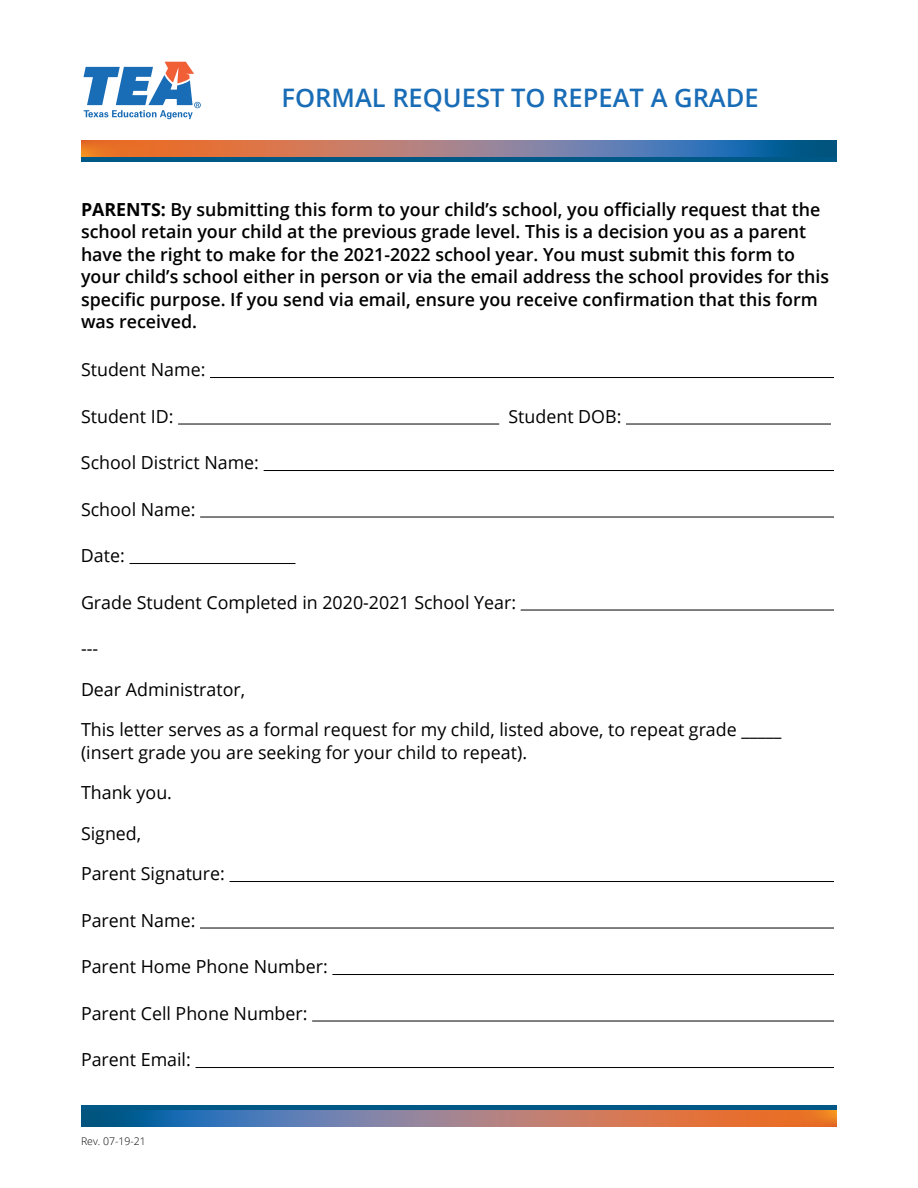
<style>
.page{position:relative;width:918px;height:1188px;background:#fff}
.page>*{position:absolute;margin:0;border:0;box-sizing:border-box;transform-origin:0 0}
.Heading_1_-_Title{font:600 25.5px "Open Sans";color:#196cb6}
.t1{font:600 18px/22.5px "Open Sans";color:#000}
.t2{font:18px/22.5px "Open Sans";color:#000}
.t3{font:300 10.5px "Open Sans";color:#000}
.s1{font-weight:700}
</style>
<div class="page">
<svg style="left:84px;top:62px;width:117px;height:57px"></svg>
<hr style="left:210px;top:377px;width:624px;height:1px;background:#000">
<hr style="left:178px;top:424px;width:321px;height:1px;background:#000">
<hr style="left:626px;top:424px;width:205px;height:1px;background:#000">
<hr style="left:264px;top:470px;width:570px;height:1px;background:#000">
<hr style="left:200px;top:517px;width:634px;height:1px;background:#000">
<hr style="left:130px;top:563px;width:166px;height:1px;background:#000">
<hr style="left:521px;top:610px;width:313px;height:1px;background:#000">
<hr style="left:230px;top:881px;width:604px;height:1px;background:#000">
<hr style="left:200px;top:928px;width:634px;height:1px;background:#000">
<hr style="left:332px;top:974px;width:502px;height:1px;background:#000">
<hr style="left:312px;top:1021px;width:522px;height:1px;background:#000">
<hr style="left:196px;top:1067px;width:638px;height:1px;background:#000">
<svg style="left:81px;top:140px;width:756px;height:17px;background:#90767b"></svg>
<hr style="left:81px;top:157px;width:756px;height:4px;background:#005887">
<svg style="left:81px;top:1110px;width:756px;height:16px;background:#90767b"></svg>
<hr style="left:81px;top:1106px;width:756px;height:4px;background:#005887">
<p class="Heading_1_-_Title" style="left:282px;top:80px;width:479px">FORMAL REQUEST TO REPEAT A GRADE</p>
<p class="t1" style="left:81px;top:198px;width:750px"><span class="s1">PARENTS:</span> By submitting this form to your child’s school, you officially request that the school retain your child at the previous grade level. This is a decision you as a parent have the right to make for the 2021-2022 school year. You must submit this form to your child’s school either in person or via the email address the school provides for this specific purpose. If you send via email, ensure you receive confirmation that this form was received.</p>
<p class="t2" style="left:81px;top:358px;width:126px">Student Name:</p>
<p class="t2" style="left:81px;top:404px;width:94px">Student ID:</p>
<p class="t2" style="left:508px;top:404px;width:114px">Student DOB:</p>
<p class="t2" style="left:81px;top:451px;width:180px">School District Name:</p>
<p class="t2" style="left:81px;top:497px;width:116px">School Name:</p>
<p class="t2" style="left:81px;top:544px;width:45px">Date:</p>
<p class="t2" style="left:81px;top:590px;width:437px">Grade Student Completed in 2020-2021 School Year:</p>
<p class="t2" style="left:81px;top:637px;width:19px">---</p>
<p class="t2" style="left:81px;top:677px;width:166px">Dear Administrator,</p>
<p class="t2" style="left:81px;top:718px;width:702px">This letter serves as a formal request for my child, listed above, to repeat grade _____ (insert grade you are seeking for your child to repeat).</p>
<p class="t2" style="left:81px;top:781px;width:93px">Thank you.</p>
<p class="t2" style="left:81px;top:821px;width:62px">Signed,</p>
<p class="t2" style="left:81px;top:862px;width:145px">Parent Signature:</p>
<p class="t2" style="left:81px;top:908px;width:116px">Parent Name:</p>
<p class="t2" style="left:81px;top:955px;width:248px">Parent Home Phone Number:</p>
<p class="t2" style="left:81px;top:1001px;width:228px">Parent Cell Phone Number:</p>
<p class="t2" style="left:81px;top:1048px;width:111px">Parent Email:</p>
<p class="t3" style="left:81px;top:1134px;width:66px">Rev. 07-19-21</p>
</div>
